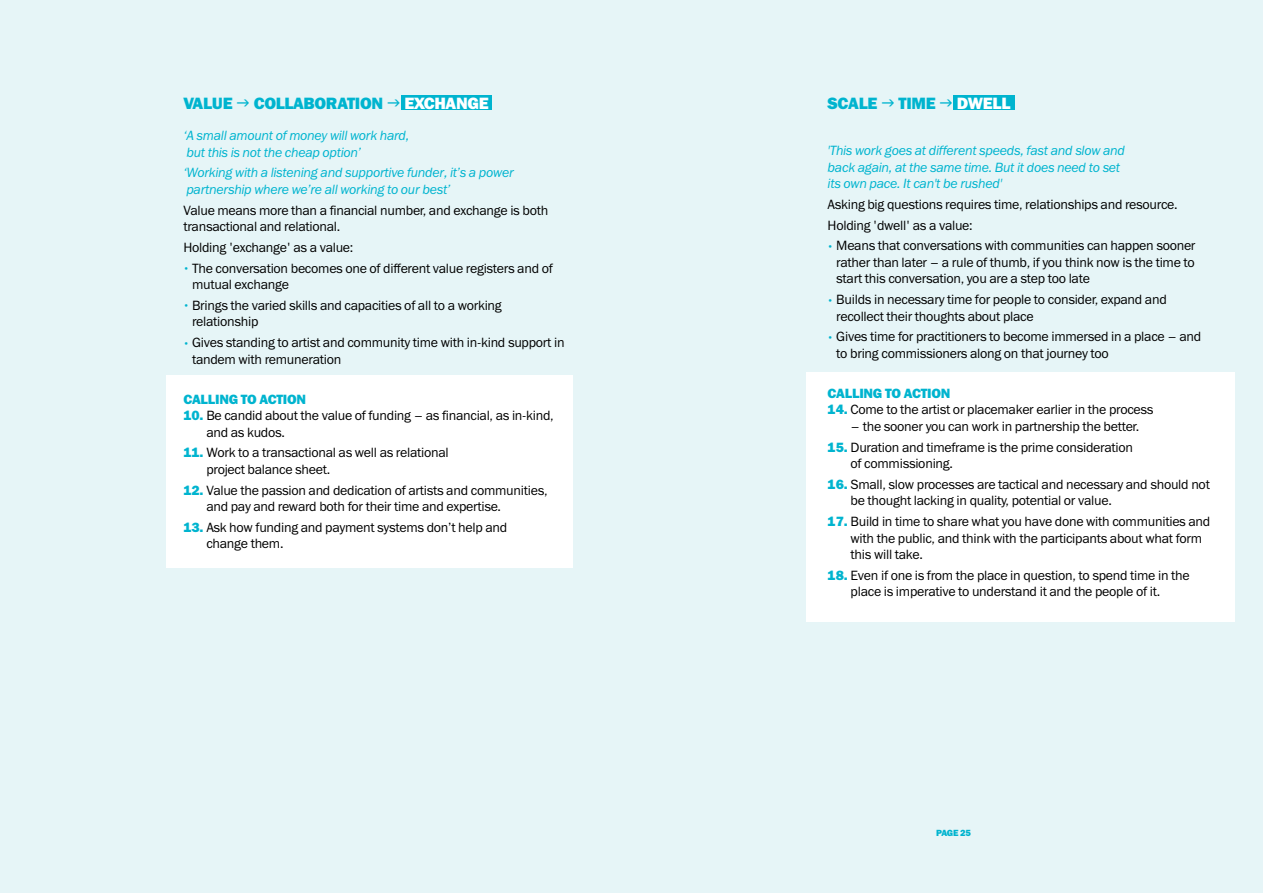
<style>
.page{position:relative;width:1263px;height:893px;background:#e6f5f7}
.page>*{position:absolute;margin:0;border:0;box-sizing:border-box;transform-origin:0 0}
.t1{font:16.5px "Franklin Gothic Heavy C";letter-spacing:-.02em;color:#00b4cf}
.t2{font:16.5px "Franklin Gothic Heavy C";letter-spacing:-.02em;color:#fff}
.t3{font:13.5px/16.5px "Franklin Gothic Book C";letter-spacing:-.02em;color:#000}
.t4{font:italic 13.5px/16.5px "Franklin Gothic Book C";letter-spacing:-.02em;color:#00b4cf}
.t5{font:13.5px "Franklin Gothic Heavy C";letter-spacing:-.02em;color:#00b4cf}
.t6{font:9px "Franklin Gothic Heavy C";letter-spacing:-.025em;color:#00b4cf}
.s1{font-family:"Franklin Gothic Heavy C";font-size:7.5px;color:#00b4cf}
.s2{font-family:"Franklin Gothic Heavy C";color:#00b4cf}
</style>
<div class="page">
<div style="left:954px;top:95px;width:61px;height:15px;background:#00b4cf"></div>
<div style="left:402px;top:96px;width:90px;height:14px;background:#00b4cf"></div>
<div style="left:167px;top:375px;width:406px;height:193px;background:#fff"></div>
<div style="left:806px;top:372px;width:428px;height:249px;background:#fff"></div>
<p class="t1" style="left:183px;top:94px;width:51px">VALUE</p>
<p class="t1" style="left:254px;top:94px;width:131px">COLLABORATION</p>
<p class="t2" style="left:404px;top:94px;width:86px">EXCHANGE</p>
<p class="t4" style="left:183px;top:127px;width:228px">‘A small amount of money will work hard, but this is not the cheap option’</p>
<p class="t4" style="left:183px;top:164px;width:332px">‘Working with a listening and supportive funder, it’s a power partnership where we’re all working to our best’</p>
<p class="t3" style="left:183px;top:202px;width:366px">Value means more than a financial number, and exchange is both transactional and relational.</p>
<p class="t3" style="left:183px;top:239px;width:171px">Holding 'exchange' as a value:</p>
<p class="t3" style="left:192px;top:260px;width:362px;text-indent:-9px"><span class="s1">•</span> The conversation becomes one of different value registers and of mutual exchange</p>
<p class="t3" style="left:192px;top:297px;width:311px;text-indent:-9px"><span class="s1">•</span> Brings the varied skills and capacities of all to a working relationship</p>
<p class="t3" style="left:192px;top:334px;width:374px;text-indent:-9px"><span class="s1">•</span> Gives standing to artist and community time with in-kind support in tandem with remuneration</p>
<p class="t5" style="left:183px;top:391px;width:124px">CALLING TO ACTION</p>
<p class="t3" style="left:206px;top:407px;width:349px;text-indent:-23px"><span class="s2">10.</span> Be candid about the value of funding – as financial, as in-kind, and as kudos.</p>
<p class="t3" style="left:206px;top:444px;width:244px;text-indent:-23px"><span class="s2">11.</span> Work to a transactional as well as relational project balance sheet.</p>
<p class="t3" style="left:206px;top:482px;width:343px;text-indent:-23px"><span class="s2">12.</span> Value the passion and dedication of artists and communities, and pay and reward both for their time and expertise.</p>
<p class="t3" style="left:206px;top:519px;width:302px;text-indent:-23px"><span class="s2">13.</span> Ask how funding and payment systems don’t help and change them.</p>
<p class="t1" style="left:828px;top:94px;width:51px">SCALE</p>
<p class="t1" style="left:898px;top:94px;width:39px">TIME</p>
<p class="t2" style="left:957px;top:94px;width:55px">DWELL</p>
<p class="t4" style="left:828px;top:142px;width:299px">'This work goes at different speeds, fast and slow and back again, at the same time. But it does need to set its own pace. It can't be rushed'</p>
<p class="t3" style="left:828px;top:194px;width:351px;line-height:20.7px">Asking big questions requires time, relationships and resource.<br>Holding 'dwell' as a value:</p>
<p class="t3" style="left:836px;top:237px;width:361px;text-align:justify;text-indent:-9px"><span class="s1">•</span> Means that conversations with communities can happen sooner rather than later – a rule of thumb, if you think now is the time to start this conversation, you are a step too late</p>
<p class="t3" style="left:836px;top:291px;width:332px;text-indent:-9px"><span class="s1">•</span> Builds in necessary time for people to consider, expand and recollect their thoughts about place</p>
<p class="t3" style="left:836px;top:328px;width:367px;text-indent:-9px"><span class="s1">•</span> Gives time for practitioners to become immersed in a place – and to bring commissioners along on that journey too</p>
<p class="t5" style="left:828px;top:385px;width:124px">CALLING TO ACTION</p>
<p class="t3" style="left:828px;top:401px;width:327px"><span class="s2">14.</span> Come to the artist or placemaker earlier in the process</p>
<p class="t3" style="left:850px;top:418px;width:290px">– the sooner you can work in partnership the better.</p>
<p class="t3" style="left:850px;top:439px;width:284px;text-indent:-23px"><span class="s2">15.</span> Duration and timeframe is the prime consideration of commissioning.</p>
<p class="t3" style="left:850px;top:476px;width:361px;text-indent:-23px"><span class="s2">16.</span> Small, slow processes are tactical and necessary and should not be thought lacking in quality, potential or value.</p>
<p class="t3" style="left:850px;top:513px;width:361px;text-indent:-23px"><span class="s2">17.</span> Build in time to share what you have done with communities and with the public, and think with the participants about what form this will take.</p>
<p class="t3" style="left:828px;top:567px;width:364px;text-align:center"><span class="s2">18.</span> Even if one is from the place in question, to spend time in the place is imperative to understand it and the people of it.</p>
<p class="t6" style="left:936px;top:828px;width:37px">PAGE 25</p>
</div>
